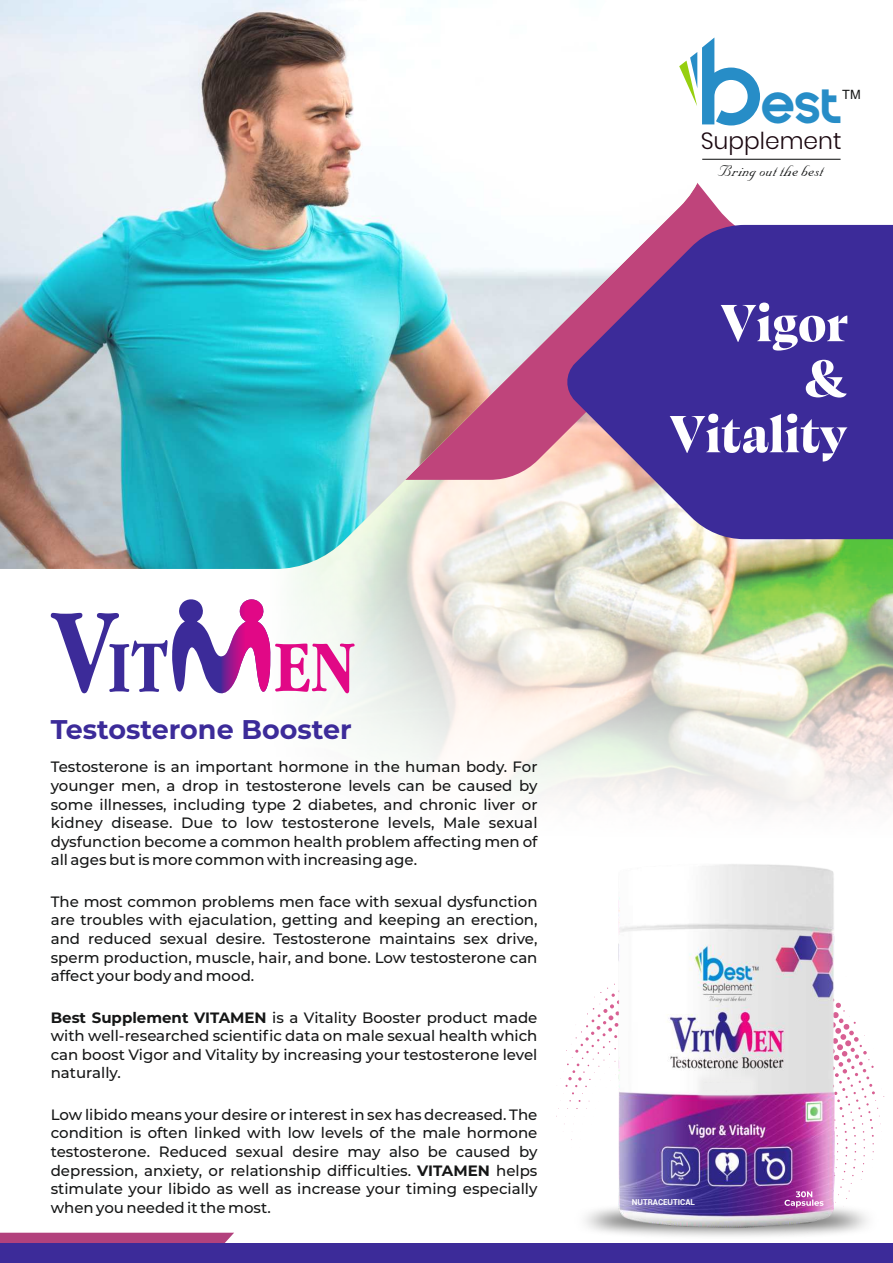
<style>
.page{position:relative;width:893px;height:1263px;background:#fff}
.page>*{position:absolute;margin:0;border:0;box-sizing:border-box;transform-origin:0 0}
.t1{font:700 75.75px "Apple Garamond";color:#3c2b99}
.t2{font:700 75.75px "Apple Garamond";color:#e10886}
.t3{font:900 51.75px/55.5px "Calvino Grande Trial";color:#fff;text-align:right}
.t4{font:700 38.1px "Quantify";color:#278dc7}
.t5{font:700 27px "Montserrat";color:#3c2b99}
.t6{font:300 23.4px "Poppins";color:#1a070f}
.t7{font:18.3px "Nuptial Script";color:#151616}
.t8{font:500 15px/18.6px "Montserrat";color:#151616;text-align:justify}
.t9{font:12.9px "Arial";color:#151616}
.t10{font:700 8.25px "Roboto";color:#fff}
.s1{font-size:124.95px}
.s2{font-weight:700}
</style>
<div class="page">
<img style="left:270px;top:539px;width:623px;height:207px">
<img style="left:0;top:0;width:718px;height:569px">
<svg style="left:588px;top:0;width:305px;height:225px"></svg>
<svg style="left:565px;top:225px;width:328px;height:314px;fill:#3c2b99"></svg>
<svg style="left:556px;top:987px;width:329px;height:212px"></svg>
<div style="left:0;top:1233px;width:234px;height:10px;background:#b2417d"></div>
<div style="left:0;top:1243px;width:893px;height:20px;background:#3c2b99"></div>
<svg style="left:172px;top:599px;width:98px;height:95px"></svg>
<hr style="left:702px;top:159px;width:139px;height:1px;background:#151616">
<svg style="left:679px;top:38px;width:81px;height:87px"></svg>
<img style="left:612px;top:863px;width:229px;height:368px">
<img style="left:695px;top:1073px;width:64px;height:27px">
<svg style="left:784px;top:1191px;width:39px;height:16px"></svg>
<h1 class="t1" style="left:53px;top:639px;width:116px"><span class="s1">V</span>IT</h1>
<h1 class="t2" style="left:274px;top:639px;width:83px">EN</h1>
<h3 class="t5" style="left:51px;top:712px;width:303px">Testosterone Booster</h3>
<p class="t8" style="left:51px;top:758px;width:488px">Testosterone is an important hormone in the human body. For younger men, a drop in testosterone levels can be caused by some illnesses, including type 2 diabetes, and chronic liver or kidney disease. Due to low testosterone levels, Male sexual dysfunction become a common health problem affecting men of all ages but is more common with increasing age.</p>
<p class="t8" style="left:51px;top:892px;width:488px">The most common problems men face with sexual dysfunction are troubles with ejaculation, getting and keeping an erection, and reduced sexual desire. Testosterone maintains sex drive, sperm production, muscle, hair, and bone. Low testosterone can affect your body and mood.</p>
<p class="t8" style="left:51px;top:1008px;width:488px"><span class="s2">Best Supplement VITAMEN</span> is a Vitality Booster product made with well-researched scientific data on male sexual health which can boost Vigor and Vitality by increasing your testosterone level naturally.</p>
<p class="t8" style="left:51px;top:1105px;width:488px">Low libido means your desire or interest in sex has decreased. The condition is often linked with low levels of the male hormone testosterone. Reduced sexual desire may also be caused by depression, anxiety, or relationship difficulties. <span class="s2">VITAMEN</span> helps stimulate your libido as well as increase your timing especially when you needed it the most.</p>
<h3 class="t4" style="left:761px;top:85px;width:82px">est</h3>
<h3 class="t6" style="left:701px;top:125px;width:142px">Supplement</h3>
<p class="t9" style="left:842px;top:89px;width:20px">TM</p>
<p class="t7" style="left:718px;top:163px;width:107px">Bring out the best</p>
<h2 class="t3" style="left:670px;top:299px;width:180px">Vigor &amp;<br>Vitality</h2>
<p class="t10" style="left:632px;top:1198px;width:65px">NUTRACEUTICAL</p>
</div>
